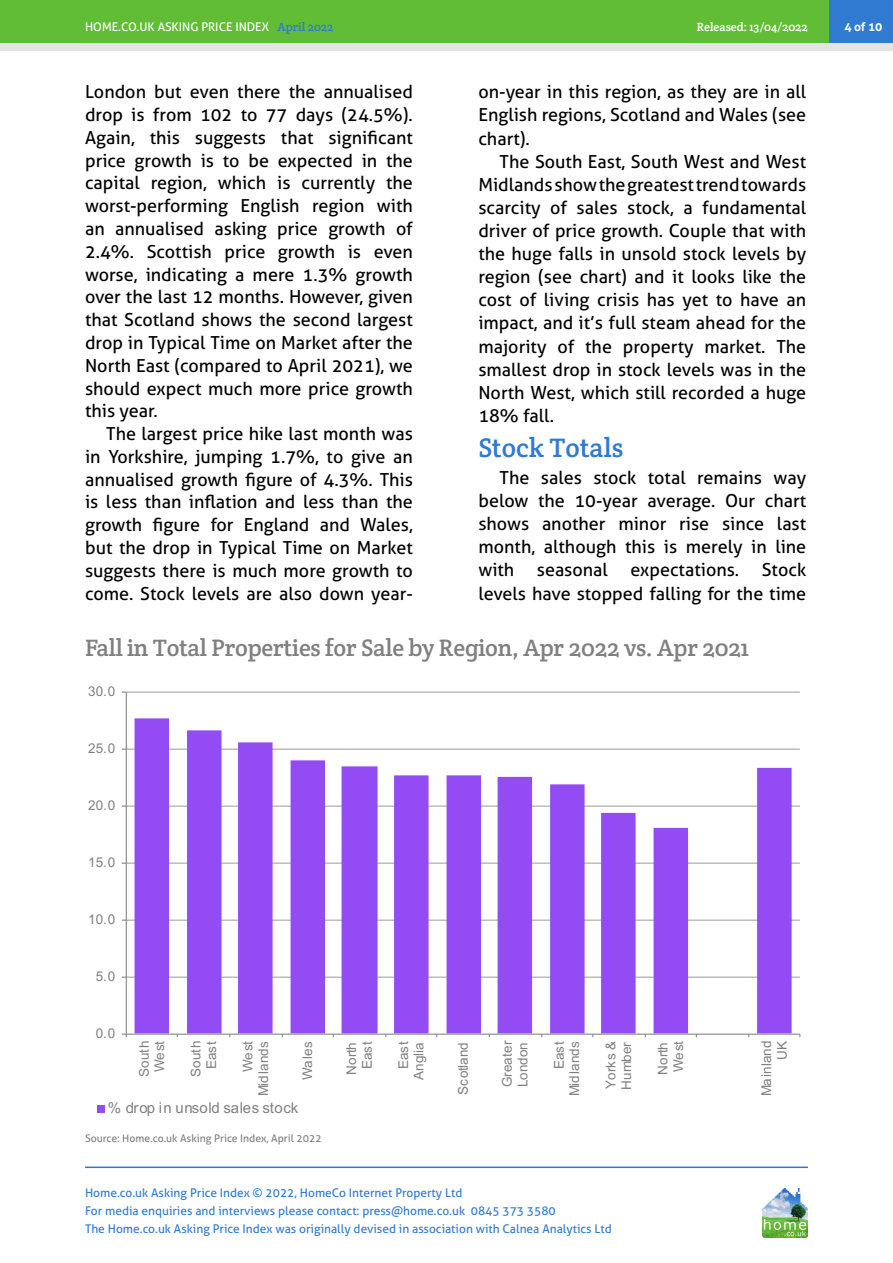
<style>
.page{position:relative;width:893px;height:1263px;background:#fff}
.page>*{position:absolute;margin:0;border:0;box-sizing:border-box;transform-origin:0 0}
.HAPI_Sub_subhead{font:27px "Crete Round";color:#307ad1}
.HAPI_graphic_title{font:24px "Crete Round";letter-spacing:-.01em;color:#808080}
.HAPI_body{font:18px/22.8px "Aller";color:#000;text-align:justify}
.t1{font:15px "Arial";color:#808080}
.t2{font:13.5px/15.5px "Arial";color:#808080;text-align:right}
.t3{font:12px/18px "Aller";color:#307ad1}
.t4{font:12px "Aller";color:#fff}
.t5{font:12px "Crete Round";color:#fff}
.t6{font:700 12px "Aller";color:#fff}
.HAPI_Source{font:10.5px "Aller";color:#808080}
.s1{font-family:"Crete Round";color:#307ad1}
</style>
<div class="page">
<hr style="left:85px;top:1166px;width:723px;height:2px;background:#307ad1">
<div style="left:0;top:0;width:893px;height:51px;background:#e4e4e4"></div>
<div style="left:0;top:0;width:893px;height:43px;background:#62bd36"></div>
<img style="left:762px;top:1188px;width:46px;height:49px">
<div style="left:829px;top:0;width:64px;height:43px;background:#307ad1"></div>
<hr style="left:126px;top:977px;width:674px;height:1px;background:#808080;opacity:.8">
<hr style="left:126px;top:920px;width:674px;height:1px;background:#808080;opacity:.8">
<hr style="left:126px;top:863px;width:674px;height:1px;background:#808080;opacity:.8">
<hr style="left:126px;top:806px;width:674px;height:1px;background:#808080;opacity:.8">
<hr style="left:126px;top:749px;width:674px;height:1px;background:#808080;opacity:.8">
<hr style="left:126px;top:692px;width:674px;height:1px;background:#c0c0c0">
<svg style="left:135px;top:718px;width:657px;height:315px;fill:#934cf3"></svg>
<hr style="left:126px;top:692px;width:1px;height:342px;background:#868686">
<hr style="left:126px;top:1033px;width:674px;height:2px;background:#868686">
<svg style="left:122px;top:1033px;width:5px;height:4px"></svg>
<div style="left:97px;top:1105px;width:8px;height:8px;background:#934cf3"></div>
<p class="t4" style="left:85px;top:19px;width:250px">HOME.CO.UK ASKING PRICE INDEX <span class="s1">April 2022</span></p>
<p class="t5" style="left:697px;top:19px;width:113px">Released: 13/04/2022</p>
<p class="t6" style="left:844px;top:19px;width:39px">4 of 10</p>
<p class="HAPI_body" style="left:85px;top:80px;width:329px">London but even there the annualised drop is from 102 to 77 days (24.5%).<br>Again, this suggests that significant price growth is to be expected in the capital region, which is currently the worst-performing English region with an annualised asking price growth of 2.4%. Scottish price growth is even worse, indicating a mere 1.3% growth over the last 12 months. However, given that Scotland shows the second largest drop in Typical Time on Market after the North East (compared to April 2021), we should expect much more price growth this year.</p>
<p class="HAPI_body" style="left:85px;top:422px;width:329px;text-indent:21px">The largest price hike last month was in Yorkshire, jumping 1.7%, to give an annualised growth figure of 4.3%. This is less than inflation and less than the growth figure for England and Wales, but the drop in Typical Time on Market suggests there is much more growth to come. Stock levels are also down year-</p>
<p class="HAPI_body" style="left:478px;top:80px;width:329px">on-year in this region, as they are in all English regions, Scotland and Wales (see chart).</p>
<p class="HAPI_body" style="left:478px;top:150px;width:329px;text-indent:21px">The South East, South West and West Midlands show the greatest trend towards scarcity of sales stock, a fundamental driver of price growth. Couple that with the huge falls in unsold stock levels by region (see chart) and it looks like the cost of living crisis has yet to have an impact, and it’s full steam ahead for the majority of the property market. The smallest drop in stock levels was in the North West, which still recorded a huge 18% fall.</p>
<p class="HAPI_Sub_subhead" style="left:478px;top:430px;width:147px">Stock Totals</p>
<p class="HAPI_body" style="left:478px;top:466px;width:329px;text-indent:21px">The sales stock total remains way below the 10-year average. Our chart shows another minor rise since last month, although this is merely in line with seasonal expectations. Stock levels have stopped falling for the time</p>
<p class="HAPI_graphic_title" style="left:85px;top:632px;width:665px">Fall in Total Properties for Sale by Region, Apr 2022 vs. Apr 2021</p>
<p class="t2" style="left:88px;top:683px;width:29px">30.0</p>
<p class="t2" style="left:88px;top:740px;width:29px">25.0</p>
<p class="t2" style="left:88px;top:797px;width:29px">20.0</p>
<p class="t2" style="left:88px;top:854px;width:29px">15.0</p>
<p class="t2" style="left:88px;top:911px;width:29px">10.0</p>
<p class="t2" style="left:96px;top:968px;width:21px">5.0</p>
<p class="t2" style="left:96px;top:1025px;width:21px">0.0</p>
<p class="t2" style="left:136px;top:1077px;width:38px;text-align:center;rotate:-90deg">South<br>We st</p>
<p class="t2" style="left:188px;top:1077px;width:38px;text-align:center;rotate:-90deg">South<br>East</p>
<p class="t2" style="left:240px;top:1096px;width:56px;rotate:-90deg">We st<br>Midlands</p>
<p class="t2" style="left:300px;top:1080px;width:40px;rotate:-90deg">Wales</p>
<p class="t2" style="left:344px;top:1075px;width:35px;text-align:center;rotate:-90deg">North<br>East</p>
<p class="t2" style="left:396px;top:1080px;width:40px;rotate:-90deg">East<br>Anglia</p>
<p class="t2" style="left:455px;top:1095px;width:54px;rotate:-90deg">Scotland</p>
<p class="t2" style="left:499px;top:1087px;width:48px;text-align:left;rotate:-90deg">Greater<br>London</p>
<p class="t2" style="left:551px;top:1096px;width:56px;rotate:-90deg">East<br>Midlands</p>
<p class="t2" style="left:603px;top:1090px;width:51px;text-align:left;rotate:-90deg">Yorks &amp;<br>Humber</p>
<p class="t2" style="left:655px;top:1075px;width:35px;text-align:left;rotate:-90deg">North<br>We st</p>
<p class="t2" style="left:759px;top:1096px;width:57px;rotate:-90deg">Mainland<br>UK</p>
<p class="t1" style="left:108px;top:1097px;width:192px">% drop in unsold sales stock</p>
<p class="HAPI_Source" style="left:85px;top:1132px;width:238px">Source: Home.co.uk Asking Price Index, April 2022</p>
<p class="t3" style="left:85px;top:1184px;width:528px">Home.co.uk Asking Price Index © 2022, HomeCo Internet Property Ltd<br>For media enquiries and interviews please contact: press@home.co.uk 0845 373 3580<br>The Home.co.uk Asking Price Index was originally devised in association with Calnea Analytics Ltd</p>
</div>
